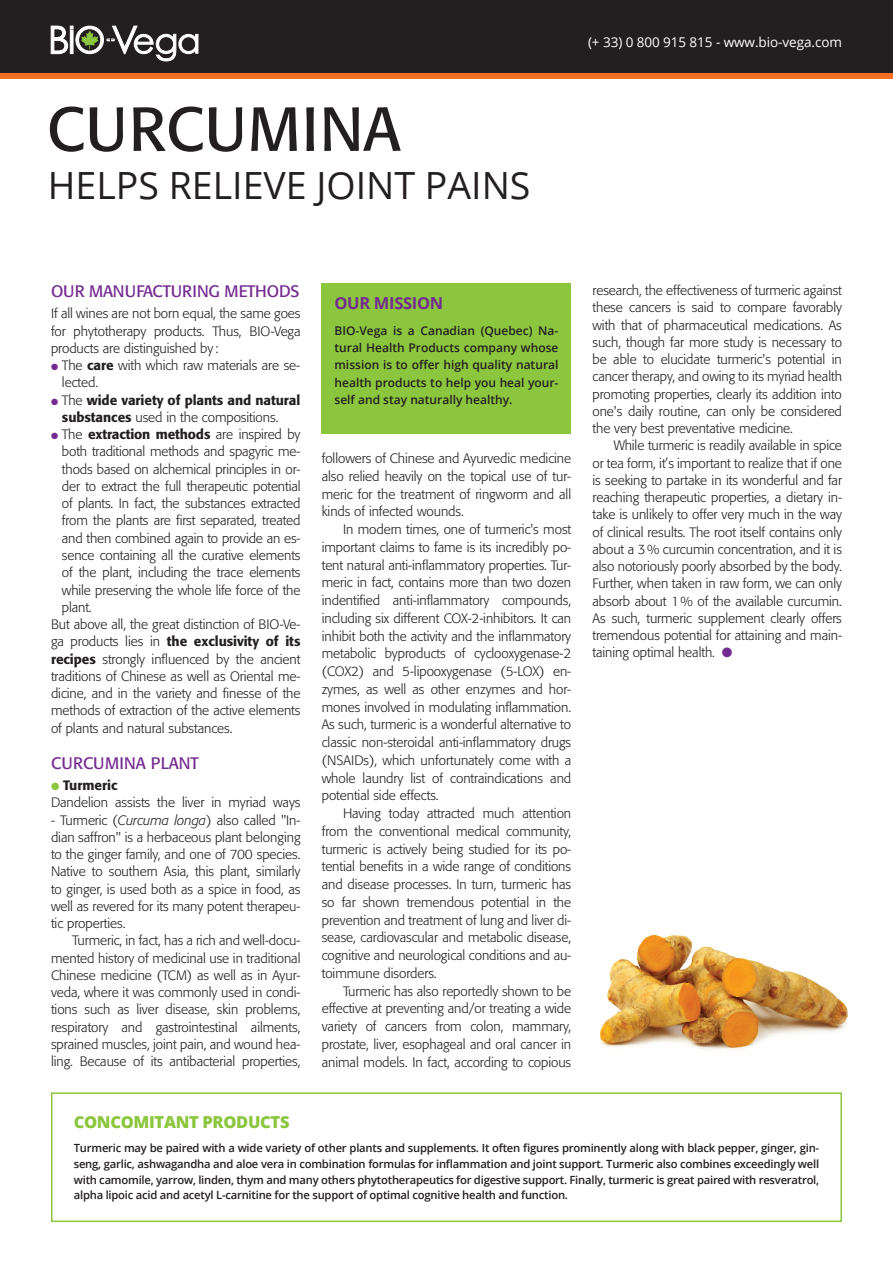
<style>
.page{position:relative;width:893px;height:1263px;background:#fff}
.page>*{position:absolute;margin:0;border:0;box-sizing:border-box;transform-origin:0 0}
.t1{font:61.5px "Formata";letter-spacing:.01em;color:#231f20}
.t2{font:37.5px "Open Sans";color:#231f20}
.t3{font:16.5px "Formata";color:#742b91}
.t4{font:800 16.5px "Open Sans";letter-spacing:-.02em;color:#8bc63e}
.t5{font:700 16.5px "Open Sans";letter-spacing:-.02em;color:#742b91}
.t6{font:300 13.5px/17.2px "Formata";letter-spacing:-.005em;color:#231f20;text-align:justify}
.t7{font:500 13.5px/17.2px "Formata";letter-spacing:-.005em;color:#231f20}
.t8{font:13.5px "Open Sans";letter-spacing:-.005em;color:#fff}
.t9{font:600 12px/17.2px "Open Sans";color:#231f20;text-align:justify}
.t10{font:600 11.25px/15.8px "Open Sans";letter-spacing:-.02em;color:#231f20;text-align:justify}
.s1{color:#742b91}
.s2{font-weight:500}
.s3{font-weight:300}
.s4{color:#8bc63e}
.s5{font-style:italic}
</style>
<div class="page">
<svg style="left:0;top:0;width:893px;height:79px;background:#342520"></svg>
<div style="left:43px;top:19px;width:166px;height:47px;background:#231f20"></div>
<svg style="left:51px;top:25px;width:148px;height:37px"></svg>
<div style="left:51px;top:1092px;width:791px;height:130px;border:2px solid #8bc63e"></div>
<div style="left:322px;top:284px;width:249px;height:150px;background:#8bc63e"></div>
<img style="left:599px;top:935px;width:249px;height:116px">
<h1 class="t1" style="left:47px;top:92px;width:355px">CURCUMINA</h1>
<h2 class="t2" style="left:48px;top:159px;width:484px">HELPS RELIEVE JOINT PAINS</h2>
<p class="t8" style="left:588px;top:33px;width:255px">(+ 33) 0 800 915 815 - www.bio-vega.com</p>
<p class="t3" style="left:51px;top:281px;width:250px">OUR MANUFACTURING METHODS</p>
<p class="t6" style="left:51px;top:305px;width:251px">If all wines are not born equal, the same goes for phytotherapy products. Thus, BIO-Vega products are distinguished by :</p>
<p class="t6" style="left:62px;top:357px;width:240px;text-indent:-11px"><span class="s1">●</span> The <span class="s2">care</span> with which raw materials are se&shy;lected.</p>
<p class="t7" style="left:62px;top:391px;width:240px;text-indent:-11px"><span class="s1">●</span> <span class="s3">The</span> wide variety of plants and natural substances <span class="s3">used in the compositions.</span></p>
<p class="t7" style="left:51px;top:426px;width:251px"><span class="s1">●</span> <span class="s3">The</span> extraction methods <span class="s3">are inspired by</span></p>
<p class="t6" style="left:62px;top:443px;width:240px">both traditional methods and spagyric me-</p>
<p class="t6" style="left:62px;top:460px;width:240px">thods based on alchemical principles in or-</p>
<p class="t6" style="left:62px;top:478px;width:240px">der to extract the full therapeutic potential</p>
<p class="t6" style="left:62px;top:495px;width:240px">of plants. In fact, the substances extracted</p>
<p class="t6" style="left:62px;top:512px;width:240px">from the plants are first separated, treated</p>
<p class="t6" style="left:62px;top:529px;width:240px">and then combined again to provide an es-</p>
<p class="t6" style="left:62px;top:547px;width:240px">sence containing all the curative elements</p>
<p class="t6" style="left:62px;top:564px;width:240px">of the plant, including the trace elements</p>
<p class="t6" style="left:62px;top:581px;width:240px">while preserving the whole life force of the</p>
<p class="t6" style="left:62px;top:598px;width:31px">plant.</p>
<p class="t6" style="left:51px;top:616px;width:251px">But above all, the great distinction of BIO-Ve-</p>
<p class="t7" style="left:51px;top:633px;width:251px"><span class="s3">ga products lies in</span> the exclusivity of its</p>
<p class="t6" style="left:51px;top:650px;width:251px"><span class="s2">recipes</span> strongly influenced by the ancient</p>
<p class="t6" style="left:51px;top:667px;width:251px">traditions of Chinese as well as Oriental me-</p>
<p class="t6" style="left:51px;top:685px;width:251px">dicine, and in the variety and finesse of the</p>
<p class="t6" style="left:51px;top:702px;width:251px">methods of extraction of the active elements</p>
<p class="t6" style="left:51px;top:719px;width:183px">of plants and natural substances.</p>
<p class="t3" style="left:51px;top:753px;width:149px">CURCUMINA PLANT</p>
<p class="t6" style="left:51px;top:777px;width:251px"><span class="s4">●</span> <span class="s2">Turmeric<br></span>Dandelion assists the liver in myriad ways</p>
<p class="t6" style="left:51px;top:811px;width:251px">- Turmeric (<span class="s5">Curcuma longa</span>) also called "In&shy;dian saffron" is a herbaceous plant belonging to the ginger family, and one of 700 species.<br>Native to southern Asia, this plant, similarly to ginger, is used both as a spice in food, as well as revered for its many potent therapeu&shy;tic properties.</p>
<p class="t6" style="left:51px;top:932px;width:251px;text-indent:21px">Turmeric, in fact, has a rich and well-docu&shy;mented history of medicinal use in traditional Chinese medicine (TCM) as well as in Ayur&shy;veda, where it was commonly used in condi&shy;tions such as liver disease, skin problems, respiratory and gastrointestinal ailments, sprained muscles, joint pain, and wound hea&shy;ling. Because of its antibacterial properties,</p>
<p class="t5" style="left:334px;top:292px;width:110px">OUR MISSION</p>
<p class="t9" style="left:334px;top:322px;width:225px">BIO-Vega is a Canadian (Quebec) Na&shy;tural Health Products company whose mission is to offer high quality natural health products to help you heal your&shy;self and stay naturally healthy.</p>
<p class="t6" style="left:322px;top:449px;width:251px;line-height:17.7px">followers of Chinese and Ayurvedic medicine also relied heavily on the topical use of tur&shy;meric for the treatment of ringworm and all kinds of infected wounds.</p>
<p class="t6" style="left:322px;top:520px;width:251px;line-height:17.7px;text-indent:21px">In modern times, one of turmeric's most important claims to fame is its incredibly po&shy;tent natural anti-inflammatory properties. Tur&shy;meric in fact, contains more than two dozen indentified anti-inflammatory compounds, including six different COX-2-inhibitors. It can inhibit both the activity and the inflammatory metabolic byproducts of cyclooxygenase-2 (COX2) and 5-lipooxygenase (5-LOX) en&shy;zymes, as well as other enzymes and hor&shy;mones involved in modulating inflammation.<br>As such, turmeric is a wonderful alternative to classic non-steroidal anti-inflammatory drugs (NSAIDs), which unfortunately come with a whole laundry list of contraindications and potential side effects.</p>
<p class="t6" style="left:322px;top:805px;width:251px;line-height:17.7px;text-indent:21px">Having today attracted much attention from the conventional medical community, turmeric is actively being studied for its po&shy;tential benefits in a wide range of conditions and disease processes. In turn, turmeric has so far shown tremendous potential in the prevention and treatment of lung and liver di&shy;sease, cardiovascular and metabolic disease, cognitive and neurological conditions and au&shy;toimmune disorders.</p>
<p class="t6" style="left:322px;top:982px;width:251px;line-height:17.7px;text-indent:21px">Turmeric has also reportedly shown to be effective at preventing and/or treating a wide variety of cancers from colon, mammary, prostate, liver, esophageal and oral cancer in animal models. In fact, according to copious</p>
<p class="t6" style="left:592px;top:282px;width:251px">research, the effectiveness of turmeric against these cancers is said to compare favorably with that of pharmaceutical medications. As such, though far more study is necessary to be able to elucidate turmeric's potential in cancer therapy, and owing to its myriad health promoting properties, clearly its addition into one's daily routine, can only be considered the very best preventative medicine.</p>
<p class="t6" style="left:592px;top:437px;width:251px;text-indent:21px">While turmeric is readily available in spice or tea form, it’s important to realize that if one is seeking to partake in its wonderful and far reaching therapeutic properties, a dietary in&shy;take is unlikely to offer very much in the way of clinical results. The root itself contains only about a 3% curcumin concentration, and it is also notoriously poorly absorbed by the body.<br>Further, when taken in raw form, we can only absorb about 1% of the available curcumin.<br>As such, turmeric supplement clearly offers tremendous potential for attaining and main&shy;taining optimal health. <span class="s1">●</span></p>
<p class="t4" style="left:74px;top:1109px;width:217px">CONCOMITANT PRODUCTS</p>
<p class="t10" style="left:74px;top:1140px;width:747px">Turmeric may be paired with a wide variety of other plants and supplements. It often figures prominently along with black pepper, ginger, gin&shy;seng, garlic, ashwagandha and aloe vera in combination formulas for inflammation and joint support. Turmeric also combines exceedingly well with camomile, yarrow, linden, thym and many others phytotherapeutics for digestive support. Finally, turmeric is great paired with resveratrol, alpha lipoic acid and acetyl L-carnitine for the support of optimal cognitive health and function.</p>
</div>
